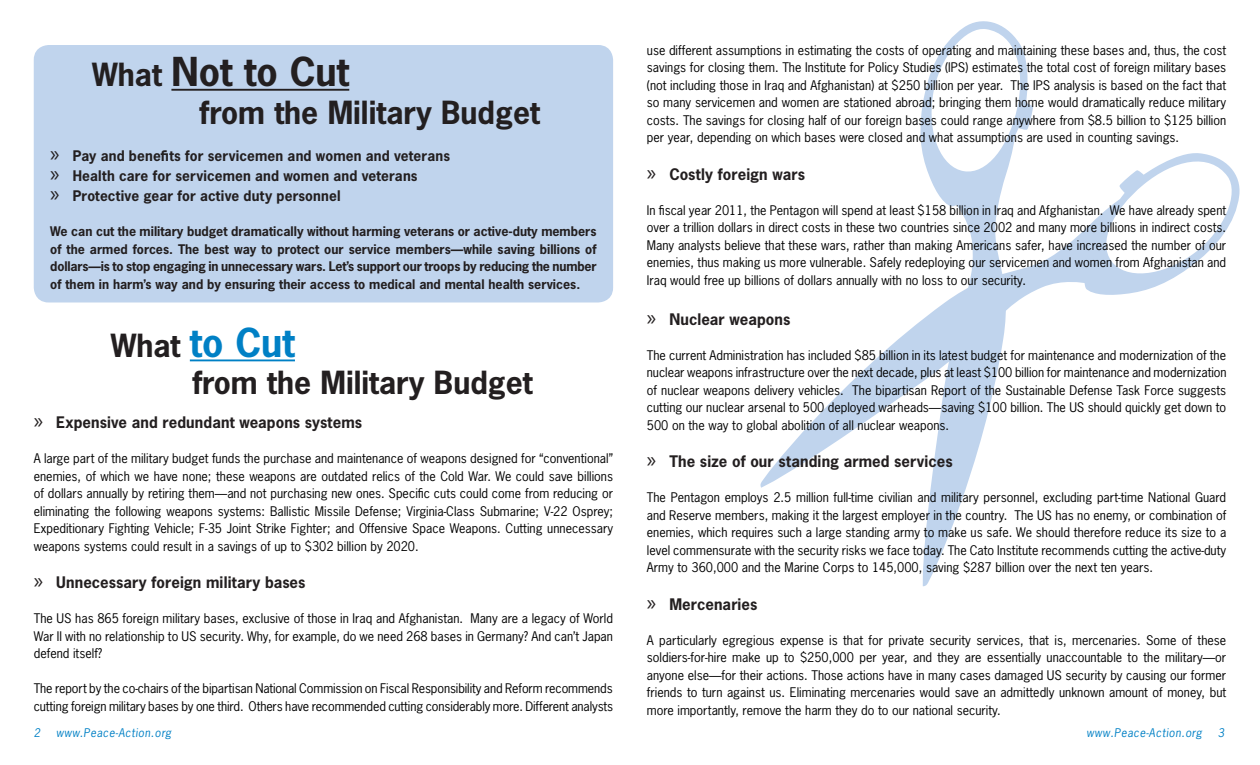
<style>
.page{position:relative;width:1260px;height:765px;background:#fff}
.page>*{position:absolute;margin:0;border:0;box-sizing:border-box;transform-origin:0 0}
.Paragraph_Style_2{font:700 37.5px "News Gothic Std";color:#231f20}
.Paragraph_Style_2-2{font:700 37.5px "News Gothic Std";color:#0080c5}
.Paragraph_Style_2-3{font:700 30px "News Gothic Std";color:#231f20}
.t1{font:22.5px/20px "Myriad Pro";color:#231f20;text-align:justify}
.Normal_Paragraph{font:700 15px "News Gothic Std";letter-spacing:.005em;color:#231f20}
.Normal_Paragraph-2{font:700 13.75px "News Gothic Std";letter-spacing:.01em;color:#231f20}
.Paragraph_Style_2-4{font:12.5px/17.5px "News Gothic Std";color:#000;text-align:justify}
.Paragraph_Style_2-5{font:700 12.5px/17.5px "News Gothic Std";color:#231f20;text-align:justify}
.Body_text{font:italic 11.25px "News Gothic Std";letter-spacing:.05em;color:#0080c5}
.s1{font-size:30px}
.s2{font-size:30px;color:#231f20}
</style>
<div class="page">
<svg style="left:760px;top:153px;width:480px;height:335px"></svg>
<svg style="left:917px;top:21px;width:116px;height:566px"></svg>
<div style="left:34px;top:45px;width:579px;height:257px;background:#c0d4ed;border-radius:15px"></div>
<hr style="left:171px;top:89px;width:178px;height:2px;background:#231f20">
<hr style="left:190px;top:359px;width:105px;height:2px;background:#0080c5">
<p class="Paragraph_Style_2" style="left:92px;top:47px;width:259px"><span class="s1">What</span> Not to Cut</p>
<p class="Paragraph_Style_2-3" style="left:200px;top:92px;width:342px">from the Military Budget</p>
<p class="Normal_Paragraph-2" style="left:73px;top:147px;width:379px">Pay and benefits for servicemen and women and veterans</p>
<p class="Normal_Paragraph-2" style="left:73px;top:167px;width:346px">Health care for servicemen and women and veterans</p>
<p class="Normal_Paragraph-2" style="left:73px;top:187px;width:269px">Protective gear for active duty personnel</p>
<p class="Paragraph_Style_2-5" style="left:50px;top:222px;width:548px">We can cut the military budget dramatically without harming veterans or active-duty members of the armed forces. The best way to protect our service members—while saving billions of dollars—is to stop engaging in unnecessary wars. Let’s support our troops by reducing the number of them in harm’s way and by ensuring their access to medical and mental health services.</p>
<h3 class="t1" style="left:50px;top:143px;width:11px">» » »</h3>
<p class="Paragraph_Style_2-2" style="left:111px;top:318px;width:186px"><span class="s2">What</span> to Cut</p>
<p class="Paragraph_Style_2-3" style="left:192px;top:363px;width:342px">from the Military Budget</p>
<p class="Normal_Paragraph" style="left:56px;top:413px;width:307px">Expensive and redundant weapons systems</p>
<p class="Paragraph_Style_2-4" style="left:34px;top:450px;width:581px">A large part of the military budget funds the purchase and maintenance of weapons designed for “conventional” enemies, of which we have none; these weapons are outdated relics of the Cold War. We could save billions of dollars annually by retiring them—and not purchasing new ones. Specific cuts could come from reducing or eliminating the following weapons systems: Ballistic Missile Defense; Virginia-Class Submarine; V-22 Osprey; Expeditionary Fighting Vehicle; F-35 Joint Strike Fighter; and Offensive Space Weapons. Cutting unnecessary weapons systems could result in a savings of up to $302 billion by 2020.</p>
<p class="Normal_Paragraph" style="left:56px;top:573px;width:251px">Unnecessary foreign military bases</p>
<p class="Paragraph_Style_2-4" style="left:34px;top:610px;width:581px">The US has 865 foreign military bases, exclusive of those in Iraq and Afghanistan. Many are a legacy of World War II with no relationship to US security. Why, for example, do we need 268 bases in Germany? And can’t Japan defend itself?</p>
<p class="Paragraph_Style_2-4" style="left:34px;top:680px;width:581px">The report by the co-chairs of the bipartisan National Commission on Fiscal Responsibility and Reform recommends cutting foreign military bases by one third. Others have recommended cutting considerably more. Different analysts</p>
<h3 class="t1" style="left:34px;top:410px;width:11px">»</h3>
<h3 class="t1" style="left:34px;top:570px;width:11px">»</h3>
<p class="Paragraph_Style_2-4" style="left:647px;top:41px;width:581px">use different assumptions in estimating the costs of operating and maintaining these bases and, thus, the cost savings for closing them. The Institute for Policy Studies (IPS) estimates the total cost of foreign military bases (not including those in Iraq and Afghanistan) at $250 billion per year. The IPS analysis is based on the fact that so many servicemen and women are stationed abroad; bringing them home would dramatically reduce military costs. The savings for closing half of our foreign bases could range anywhere from $8.5 billion to $125 billion per year, depending on which bases were closed and what assumptions are used in counting savings.</p>
<p class="Normal_Paragraph" style="left:669px;top:164px;width:137px">Costly foreign wars</p>
<p class="Paragraph_Style_2-4" style="left:647px;top:201px;width:581px">In fiscal year 2011, the Pentagon will spend at least $158 billion in Iraq and Afghanistan. We have already spent over a trillion dollars in direct costs in these two countries since 2002 and many more billions in indirect costs.<br>Many analysts believe that these wars, rather than making Americans safer, have increased the number of our enemies, thus making us more vulnerable. Safely redeploying our servicemen and women from Afghanistan and Iraq would free up billions of dollars annually with no loss to our security.</p>
<p class="Normal_Paragraph" style="left:669px;top:309px;width:123px">Nuclear weapons</p>
<p class="Paragraph_Style_2-4" style="left:647px;top:346px;width:581px">The current Administration has included $85 billion in its latest budget for maintenance and modernization of the nuclear weapons infrastructure over the next decade, plus at least $100 billion for maintenance and modernization of nuclear weapons delivery vehicles. The bipartisan Report of the Sustainable Defense Task Force suggests cutting our nuclear arsenal to 500 deployed warheads—saving $100 billion. The US should quickly get down to 500 on the way to global abolition of all nuclear weapons.</p>
<p class="Normal_Paragraph" style="left:669px;top:452px;width:285px">The size of our standing armed services</p>
<p class="Paragraph_Style_2-4" style="left:647px;top:489px;width:581px">The Pentagon employs 2.5 million full-time civilian and military personnel, excluding part-time National Guard and Reserve members, making it the largest employer in the country. The US has no enemy, or combination of enemies, which requires such a large standing army to make us safe. We should therefore reduce its size to a level commensurate with the security risks we face today. The Cato Institute recommends cutting the active-duty Army to 360,000 and the Marine Corps to 145,000, saving $287 billion over the next ten years.</p>
<p class="Normal_Paragraph" style="left:669px;top:594px;width:90px">Mercenaries</p>
<p class="Paragraph_Style_2-4" style="left:647px;top:631px;width:581px">A particularly egregious expense is that for private security services, that is, mercenaries. Some of these soldiers-for-hire make up to $250,000 per year, and they are essentially unaccountable to the military—or anyone else—for their actions. Those actions have in many cases damaged US security by causing our former friends to turn against us. Eliminating mercenaries would save an admittedly unknown amount of money, but more importantly, remove the harm they do to our national security.</p>
<h3 class="t1" style="left:647px;top:162px;width:11px">»</h3>
<h3 class="t1" style="left:647px;top:307px;width:11px">»</h3>
<h3 class="t1" style="left:647px;top:449px;width:11px">»</h3>
<h3 class="t1" style="left:647px;top:592px;width:11px">»</h3>
<p class="Body_text" style="left:34px;top:725px;width:8px">2</p>
<p class="Body_text" style="left:56px;top:725px;width:117px">www.Peace-Action.org</p>
<p class="Body_text" style="left:1087px;top:725px;width:117px">www.Peace-Action.org</p>
<p class="Body_text" style="left:1218px;top:725px;width:8px">3</p>
</div>
